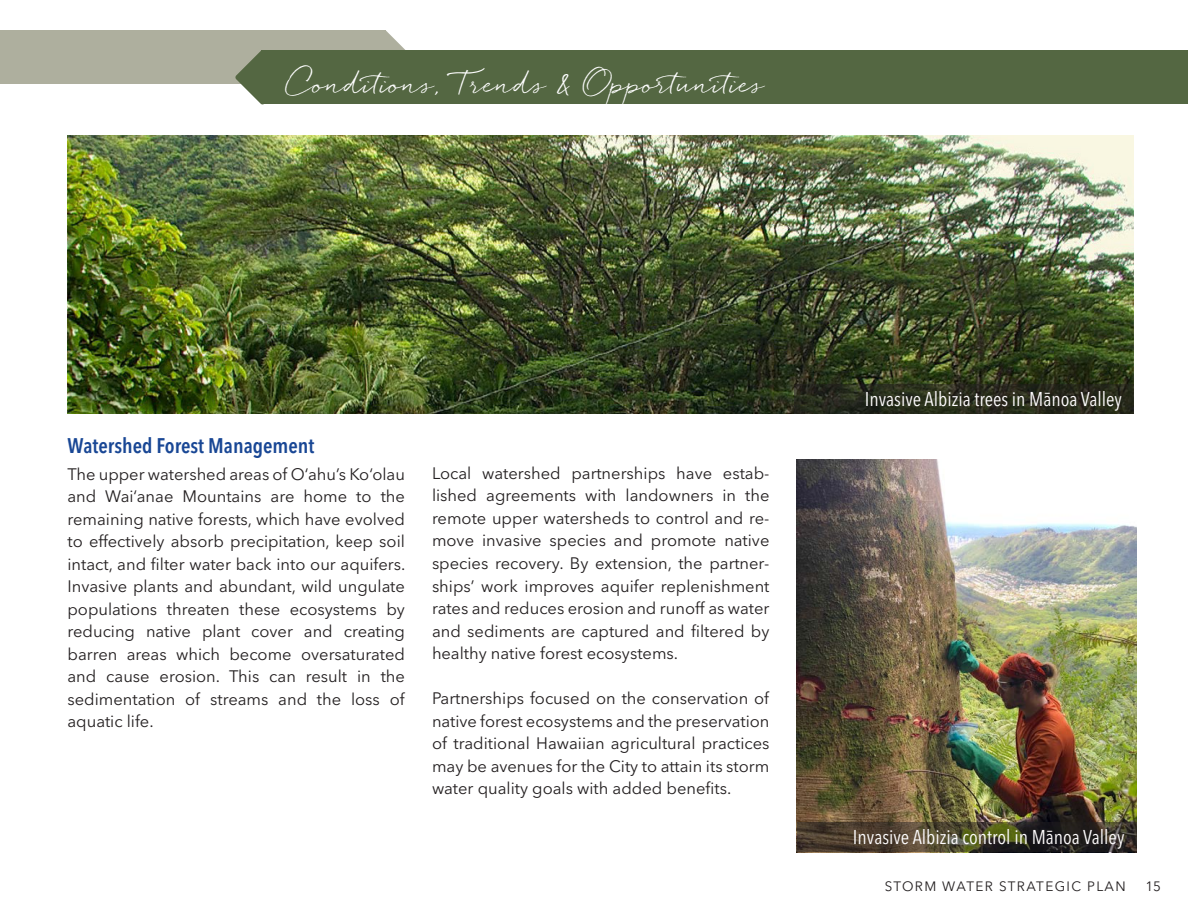
<style>
.page{position:relative;width:1188px;height:918px;background:#fff}
.page>*{position:absolute;margin:0;border:0;box-sizing:border-box;transform-origin:0 0}
.Section_Title{font:27px "Quickpen";color:#fff}
.body{font:600 condensed 21px "Avenir Next LT Pro";color:#194795}
.t1{font:condensed 19.8px "Avenir Next LT Pro";color:#fefcfd}
.body-2{font:16.5px/22.5px "Avenir Next LT Pro";color:#231f20;text-align:justify}
.t2{font:13.5px "Avenir Next LT Pro";letter-spacing:.1em;color:#231f20}
</style>
<div class="page">
<div style="left:0;top:30px;width:385px;height:54px;background:#aeaf9e"></div>
<svg style="left:385px;top:30px;width:20px;height:20px"></svg>
<div style="left:262px;top:50px;width:926px;height:54px;background:#546742"></div>
<svg style="left:235px;top:50px;width:29px;height:55px"></svg>
<img style="left:797px;top:459px;width:339px;height:363px">
<svg style="left:797px;top:822px;width:339px;height:30px;background:#403929"></svg>
<img style="left:68px;top:135px;width:1066px;height:279px">
<svg style="left:794px;top:384px;width:340px;height:30px;background:#282b1c"></svg>
<p class="Section_Title" style="left:289px;top:68px;width:478px">Conditions, Trends &amp; Opportunities</p>
<p class="body" style="left:68px;top:433px;width:248px">Watershed Forest Management</p>
<p class="body-2" style="left:68px;top:463px;width:339px">The upper watershed areas of O‘ahu’s Ko‘olau and Wai‘anae Mountains are home to the remaining native forests, which have evolved to effectively absorb precipitation, keep soil intact, and filter water back into our aquifers.<br>Invasive plants and abundant, wild ungulate populations threaten these ecosystems by reducing native plant cover and creating barren areas which become oversaturated and cause erosion. This can result in the sedimentation of streams and the loss of aquatic life.</p>
<p class="body-2" style="left:432px;top:462px;width:339px">Local watershed partnerships have estab&shy;lished agreements with landowners in the remote upper watersheds to control and re&shy;move invasive species and promote native species recovery. By extension, the partner&shy;ships’ work improves aquifer replenishment rates and reduces erosion and runoff as water and sediments are captured and filtered by healthy native forest ecosystems.</p>
<p class="body-2" style="left:432px;top:687px;width:339px">Partnerships focused on the conservation of native forest ecosystems and the preservation of traditional Hawaiian agricultural practices may be avenues for the City to attain its storm water quality goals with added benefits.</p>
<p class="t1" style="left:865px;top:387px;width:259px">Invasive Albizia trees in Mānoa Valley</p>
<p class="t1" style="left:853px;top:825px;width:273px">Invasive Albizia control in Mānoa Valley</p>
<p class="t2" style="left:885px;top:878px;width:242px">STORM WATER STRATEGIC PLAN</p>
<p class="t2" style="left:1145px;top:878px;width:17px">15</p>
</div>
